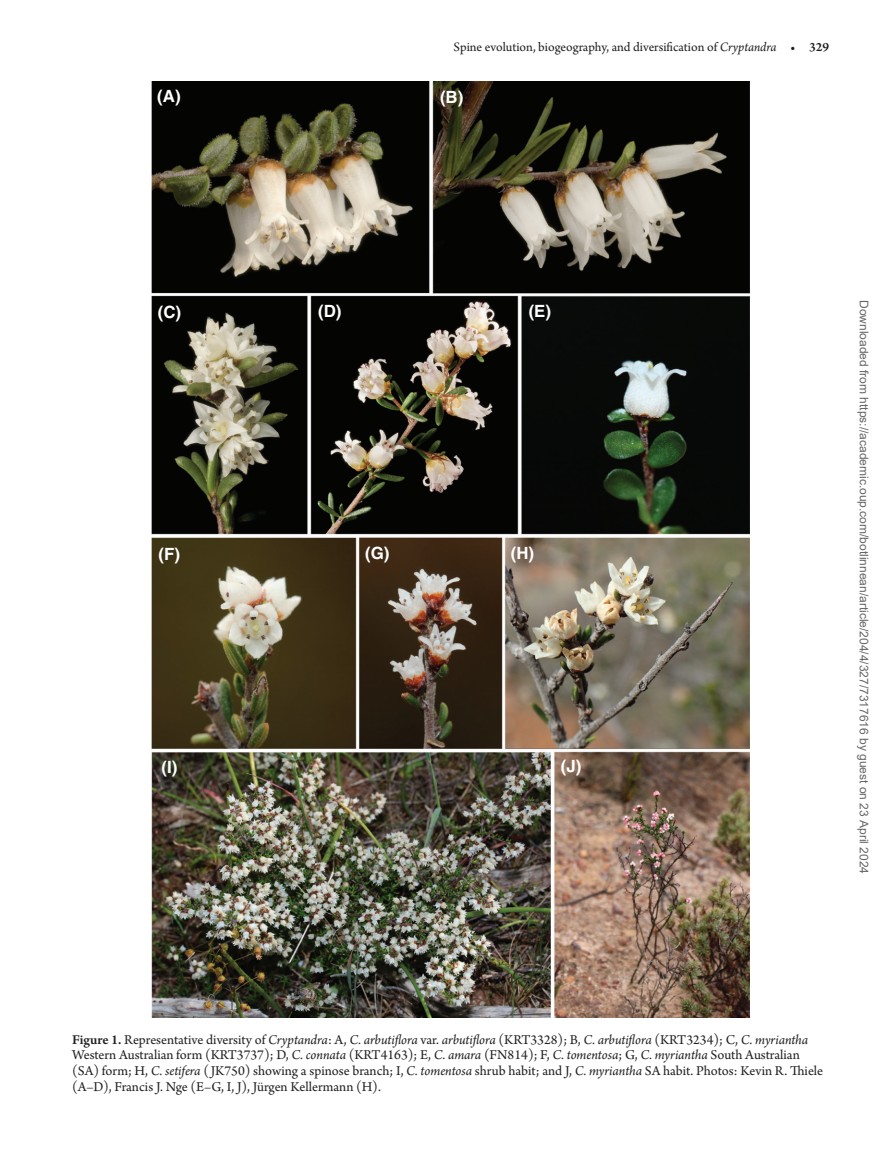
<style>
.page{position:relative;width:893px;height:1174px;background:#fff}
.page>*{position:absolute;margin:0;border:0;box-sizing:border-box;transform-origin:0 0}
.t1{font:700 16.8px "Helvetica";color:#fff}
.t2{font:14.25px/15.8px "Arno Pro";color:#231f20}
.t3{font:13.5px "Arno Pro";color:#231f20}
.t4{font:12px "Arial";color:#666}
.s1{font-style:italic}
.s2{font-weight:600}
</style>
<div class="page">
<img style="left:152px;top:81px;width:598px;height:936px">
<p class="t3" style="left:454px;top:39px;width:377px">Spine evolution, biogeography, and diversification of <span class="s1">Cryptandra</span> <span class="s2">• 329</span></p>
<p class="t1" style="left:157px;top:86px;width:25px">(A)</p>
<p class="t1" style="left:440px;top:87px;width:25px">(B)</p>
<p class="t1" style="left:158px;top:302px;width:25px">(C)</p>
<p class="t1" style="left:318px;top:301px;width:25px">(D)</p>
<p class="t1" style="left:529px;top:301px;width:24px">(E)</p>
<p class="t1" style="left:159px;top:543px;width:23px">(F)</p>
<p class="t1" style="left:365px;top:543px;width:26px">(G)</p>
<p class="t1" style="left:511px;top:543px;width:25px">(H)</p>
<p class="t1" style="left:161px;top:757px;width:17px">(I)</p>
<p class="t1" style="left:561px;top:756px;width:22px">(J)</p>
<p class="t4" style="left:868px;top:300px;width:575px;rotate:90deg">Downloaded from https://academic.oup.com/botlinnean/article/204/4/327/7317616 by guest on 23 April 2024</p>
<p class="t2" style="left:72px;top:1032px;width:752px"><span class="s2">Figure 1.</span> Representative diversity of <span class="s1">Cryptandra</span>: A, <span class="s1">C. arbutiflora</span> var. <span class="s1">arbutiflora</span> (KRT3328); B, <span class="s1">C. arbutiflora</span> (KRT3234); C, <span class="s1">C. myriantha </span>Western Australian form (KRT3737); D, <span class="s1">C. connata</span> (KRT4163); E, <span class="s1">C. amara</span> (FN814); F, <span class="s1">C. tomentosa</span>; G, <span class="s1">C. myriantha</span> South Australian (SA) form; H, <span class="s1">C. setifera</span> (JK750) showing a spinose branch; I, <span class="s1">C. tomentosa</span> shrub habit; and J, <span class="s1">C. myriantha</span> SA habit. Photos: Kevin R. Thiele (A–D), Francis J. Nge (E–G, I, J), Jürgen Kellermann (H).</p>
</div>
